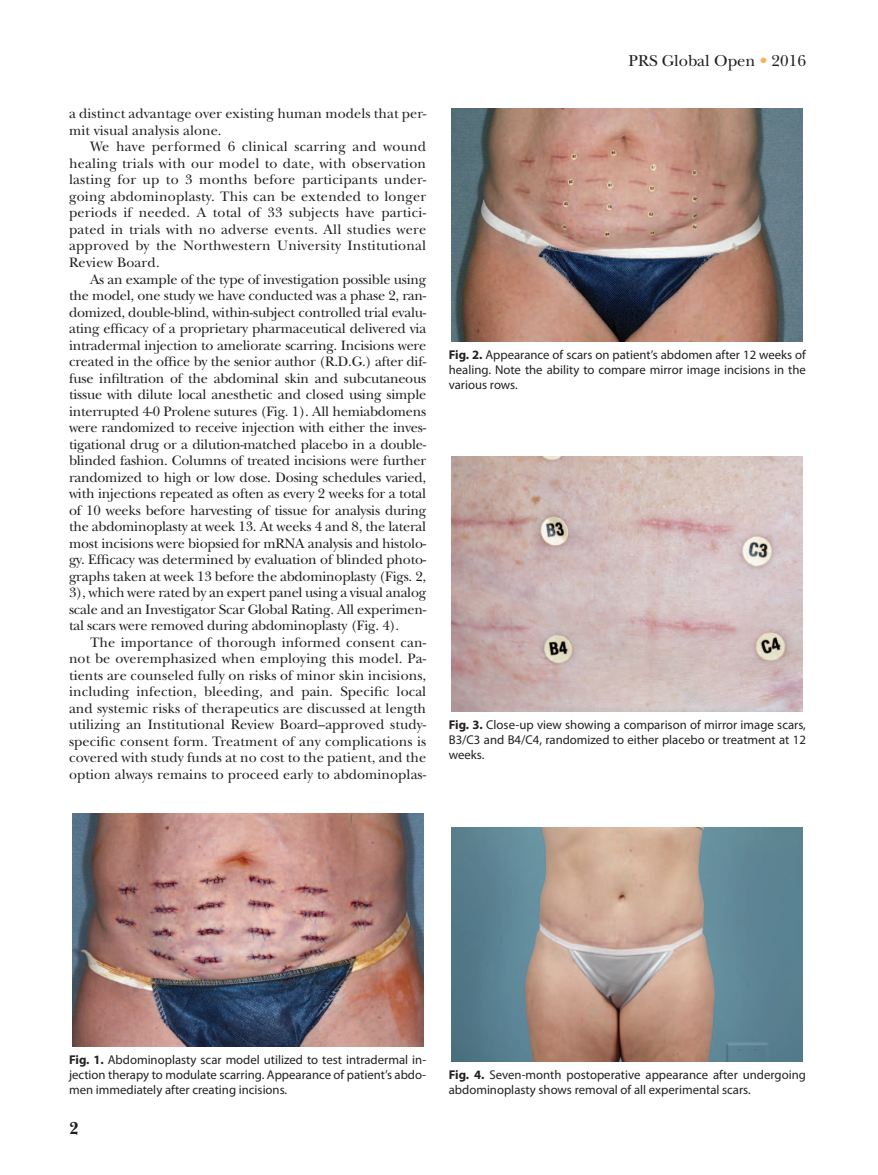
<style>
.page{position:relative;width:878px;height:1175px;background:#fff}
.page>*{position:absolute;margin:0;border:0;box-sizing:border-box;transform-origin:0 0}
.t1{font:700 18px "New Baskerville";color:#231f20}
.t2{font:16.5px "New Baskerville";color:#231f20}
.t3{font:14.25px/16.5px "New Baskerville";letter-spacing:.005em;color:#231f20;text-align:justify}
.t4{font:12.75px/15px "Myriad Pro";color:#231f20;text-align:justify}
.s1{color:#fab05f}
.s2{font-weight:700}
</style>
<div class="page">
<img style="left:72px;top:813px;width:351px;height:233px">
<img style="left:452px;top:108px;width:350px;height:233px">
<img style="left:452px;top:457px;width:350px;height:254px">
<img style="left:452px;top:827px;width:350px;height:234px">
<p class="t3" style="left:69px;top:106px;width:359px">a distinct advantage over existing human models that per&shy;mit visual analysis alone.</p>
<p class="t3" style="left:69px;top:139px;width:359px;text-indent:21px">We have performed 6 clinical scarring and wound healing trials with our model to date, with observation lasting for up to 3 months before participants under&shy;going abdominoplasty. This can be extended to longer periods if needed. A total of 33 subjects have partici&shy;pated in trials with no adverse events. All studies were approved by the Northwestern University Institutional Review Board.</p>
<p class="t3" style="left:69px;top:271px;width:359px;text-indent:21px">As an example of the type of investigation possible using the model, one study we have conducted was a phase 2, ran&shy;domized, double-blind, within-subject controlled trial evalu&shy;ating efficacy of a proprietary pharmaceutical delivered via intradermal injection to ameliorate scarring. Incisions were created in the office by the senior author (R.D.G.) after dif&shy;fuse infiltration of the abdominal skin and subcutaneous tissue with dilute local anesthetic and closed using simple interrupted 4-0 Prolene sutures (Fig. 1). All hemiabdomens were randomized to receive injection with either the inves&shy;tigational drug or a dilution-matched placebo in a double&shy;blinded fashion. Columns of treated incisions were further randomized to high or low dose. Dosing schedules varied, with injections repeated as often as every 2 weeks for a total of 10 weeks before harvesting of tissue for analysis during the abdominoplasty at week 13. At weeks 4 and 8, the lateral most incisions were biopsied for mRNA analysis and histolo&shy;gy. Efficacy was determined by evaluation of blinded photo&shy;graphs taken at week 13 before the abdominoplasty (Figs. 2, 3), which were rated by an expert panel using a visual analog scale and an Investigator Scar Global Rating. All experimen&shy;tal scars were removed during abdominoplasty (Fig. 4).</p>
<p class="t3" style="left:69px;top:634px;width:359px;text-indent:21px">The importance of thorough informed consent can&shy;not be overemphasized when employing this model. Pa&shy;tients are counseled fully on risks of minor skin incisions, including infection, bleeding, and pain. Specific local and systemic risks of therapeutics are discussed at length utilizing an Institutional Review Board–approved study&shy;specific consent form. Treatment of any complications is covered with study funds at no cost to the patient, and the option always remains to proceed early to abdominoplas-</p>
<p class="t2" style="left:628px;top:51px;width:179px">PRS Global Open <span class="s1">•</span> 2016</p>
<p class="t4" style="left:448px;top:347px;width:359px"><span class="s2">Fig. 2.</span> Appearance of scars on patient’s abdomen after 12 weeks of healing. Note the ability to compare mirror image incisions in the various rows.</p>
<p class="t4" style="left:448px;top:717px;width:359px"><span class="s2">Fig. 3.</span> Close-up view showing a comparison of mirror image scars, B3/C3 and B4/C4, randomized to either placebo or treatment at 12 weeks.</p>
<p class="t4" style="left:69px;top:1052px;width:359px"><span class="s2">Fig. 1.</span> Abdominoplasty scar model utilized to test intradermal in&shy;jection therapy to modulate scarring. Appearance of patient’s abdo&shy;men immediately after creating incisions.</p>
<p class="t1" style="left:69px;top:1118px;width:11px">2</p>
<p class="t4" style="left:448px;top:1067px;width:359px"><span class="s2">Fig. 4.</span> Seven-month postoperative appearance after undergoing abdominoplasty shows removal of all experimental scars.</p>
</div>
